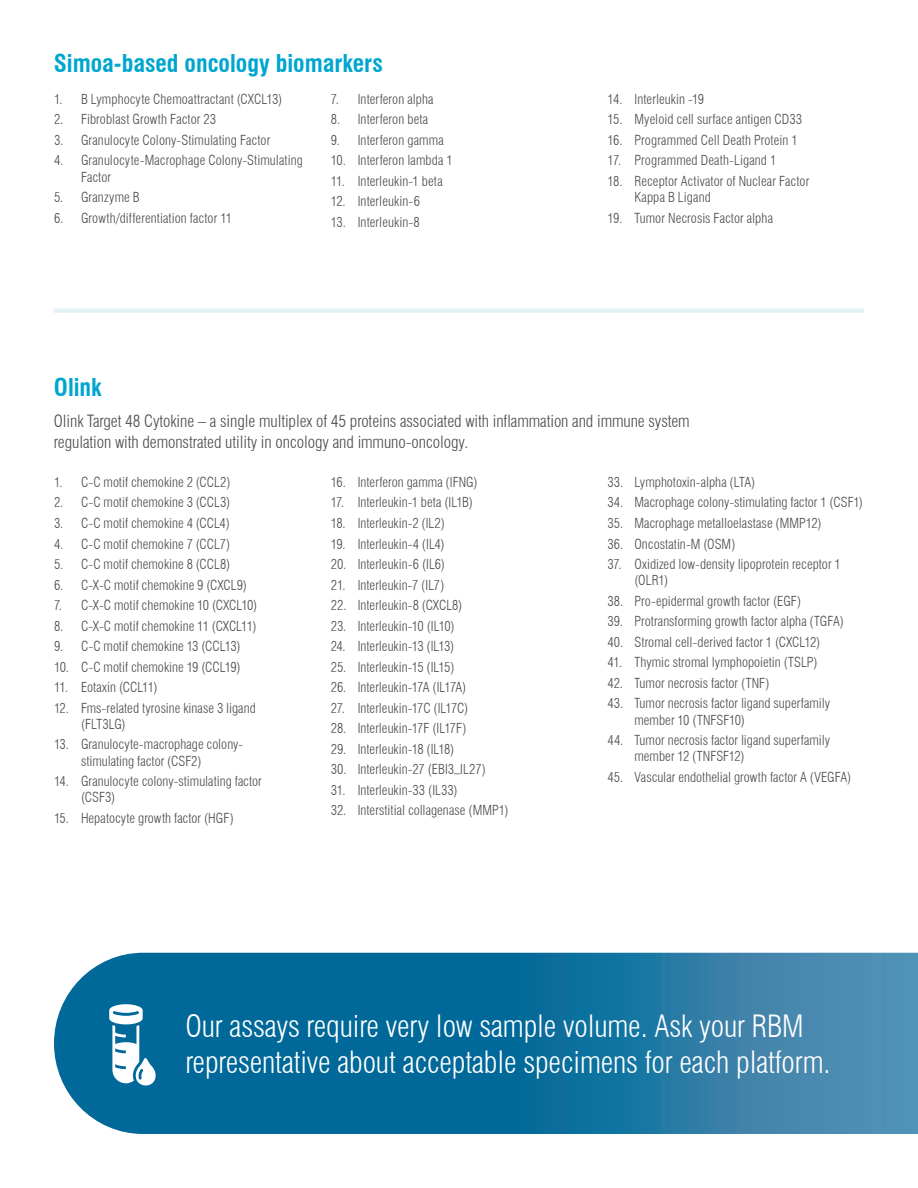
<style>
.page{position:relative;width:918px;height:1188px;background:#fff}
.page>*{position:absolute;margin:0;border:0;box-sizing:border-box;transform-origin:0 0}
.Body_copy__Grey__9_12{font:300 condensed 30px/36px "Swiss 721 BT";letter-spacing:-.005em;color:#fff}
.t1{font:700 condensed 24px "Swiss 721 BT";color:#00a6cf}
.Body_copy__Grey__9_12-2{font:300 condensed 16.5px/21.8px "Swiss 721 BT";letter-spacing:-.005em;color:#4b4c4d}
.t2{font:300 condensed 13.5px/16.2px "Swiss 721 BT";letter-spacing:.005em;color:#4b4c4d}
</style>
<div class="page">
<svg style="left:54px;top:953px;width:864px;height:181px;background:#1c77a2"></svg>
<div style="left:54px;top:308px;width:810px;height:5px;background:#e4f3f8"></div>
<svg style="left:109px;top:1004px;width:48px;height:81px"></svg>
<h2 class="t1" style="left:54px;top:49px;width:331px">Simoa-based oncology biomarkers</h2>
<p class="t2" style="left:54px;top:91px;width:230px">1. B Lymphocyte Chemoattractant (CXCL13)</p>
<p class="t2" style="left:54px;top:111px;width:164px">2. Fibroblast Growth Factor 23</p>
<p class="t2" style="left:54px;top:132px;width:218px">3. Granulocyte Colony-Stimulating Factor</p>
<p class="t2" style="left:81px;top:152px;width:223px;text-indent:-27px">4. Granulocyte-Macrophage Colony-Stimulating<br>Factor</p>
<p class="t2" style="left:54px;top:189px;width:87px">5. Granzyme B</p>
<p class="t2" style="left:54px;top:210px;width:180px">6. Growth/differentiation factor 11</p>
<p class="t2" style="left:331px;top:91px;width:104px">7. Interferon alpha</p>
<p class="t2" style="left:331px;top:111px;width:99px">8. Interferon beta</p>
<p class="t2" style="left:331px;top:132px;width:115px">9. Interferon gamma</p>
<p class="t2" style="left:331px;top:152px;width:124px">10. Interferon lambda 1</p>
<p class="t2" style="left:331px;top:173px;width:113px">11. Interleukin-1 beta</p>
<p class="t2" style="left:331px;top:193px;width:91px">12. Interleukin-6</p>
<p class="t2" style="left:331px;top:214px;width:91px">13. Interleukin-8</p>
<p class="t2" style="left:608px;top:91px;width:98px">14. Interleukin -19</p>
<p class="t2" style="left:608px;top:111px;width:196px">15. Myeloid cell surface antigen CD33</p>
<p class="t2" style="left:608px;top:132px;width:192px">16. Programmed Cell Death Protein 1</p>
<p class="t2" style="left:608px;top:152px;width:170px">17. Programmed Death-Ligand 1</p>
<p class="t2" style="left:634px;top:173px;width:176px;text-indent:-27px">18. Receptor Activator of Nuclear Factor<br>Kappa B Ligand</p>
<p class="t2" style="left:608px;top:210px;width:167px">19. Tumor Necrosis Factor alpha</p>
<h2 class="t1" style="left:54px;top:373px;width:49px">Olink</h2>
<p class="Body_copy__Grey__9_12-2" style="left:54px;top:410px;width:637px">Olink Target 48 Cytokine – a single multiplex of 45 proteins associated with inflammation and immune system regulation with demonstrated utility in oncology and immuno-oncology.</p>
<p class="t2" style="left:54px;top:474px;width:178px">1. C-C motif chemokine 2 (CCL2)</p>
<p class="t2" style="left:54px;top:494px;width:178px">2. C-C motif chemokine 3 (CCL3)</p>
<p class="t2" style="left:54px;top:515px;width:177px">3. C-C motif chemokine 4 (CCL4)</p>
<p class="t2" style="left:54px;top:536px;width:178px">4. C-C motif chemokine 7 (CCL7)</p>
<p class="t2" style="left:54px;top:556px;width:178px">5. C-C motif chemokine 8 (CCL8)</p>
<p class="t2" style="left:54px;top:577px;width:194px">6. C-X-C motif chemokine 9 (CXCL9)</p>
<p class="t2" style="left:54px;top:597px;width:205px">7. C-X-C motif chemokine 10 (CXCL10)</p>
<p class="t2" style="left:54px;top:618px;width:204px">8. C-X-C motif chemokine 11 (CXCL11)</p>
<p class="t2" style="left:54px;top:638px;width:188px">9. C-C motif chemokine 13 (CCL13)</p>
<p class="t2" style="left:54px;top:659px;width:188px">10. C-C motif chemokine 19 (CCL19)</p>
<p class="t2" style="left:54px;top:679px;width:105px">11. Eotaxin (CCL11)</p>
<p class="t2" style="left:81px;top:700px;width:176px;text-indent:-27px">12. Fms-related tyrosine kinase 3 ligand (FLT3LG)</p>
<p class="t2" style="left:81px;top:736px;width:164px;text-indent:-27px">13. Granulocyte-macrophage colony&shy;stimulating factor (CSF2)</p>
<p class="t2" style="left:81px;top:773px;width:182px;text-indent:-27px">14. Granulocyte colony-stimulating factor (CSF3)</p>
<p class="t2" style="left:54px;top:810px;width:181px">15. Hepatocyte growth factor (HGF)</p>
<p class="t2" style="left:331px;top:474px;width:148px">16. Interferon gamma (IFNG)</p>
<p class="t2" style="left:331px;top:494px;width:144px">17. Interleukin-1 beta (IL1B)</p>
<p class="t2" style="left:331px;top:515px;width:116px">18. Interleukin-2 (IL2)</p>
<p class="t2" style="left:331px;top:536px;width:115px">19. Interleukin-4 (IL4)</p>
<p class="t2" style="left:331px;top:556px;width:116px">20. Interleukin-6 (IL6)</p>
<p class="t2" style="left:331px;top:577px;width:115px">21. Interleukin-7 (IL7)</p>
<p class="t2" style="left:331px;top:597px;width:133px">22. Interleukin-8 (CXCL8)</p>
<p class="t2" style="left:331px;top:618px;width:125px">23. Interleukin-10 (IL10)</p>
<p class="t2" style="left:331px;top:638px;width:125px">24. Interleukin-13 (IL13)</p>
<p class="t2" style="left:331px;top:659px;width:125px">25. Interleukin-15 (IL15)</p>
<p class="t2" style="left:331px;top:679px;width:137px">26. Interleukin-17A (IL17A)</p>
<p class="t2" style="left:331px;top:700px;width:139px">27. Interleukin-17C (IL17C)</p>
<p class="t2" style="left:331px;top:720px;width:137px">28. Interleukin-17F (IL17F)</p>
<p class="t2" style="left:331px;top:741px;width:125px">29. Interleukin-18 (IL18)</p>
<p class="t2" style="left:331px;top:761px;width:157px">30. Interleukin-27 (EBI3_IL27)</p>
<p class="t2" style="left:331px;top:782px;width:129px">31. Interleukin-33 (IL33)</p>
<p class="t2" style="left:331px;top:802px;width:179px">32. Interstitial collagenase (MMP1)</p>
<p class="t2" style="left:608px;top:474px;width:149px">33. Lymphotoxin-alpha (LTA)</p>
<p class="t2" style="left:608px;top:494px;width:257px">34. Macrophage colony-stimulating factor 1 (CSF1)</p>
<p class="t2" style="left:608px;top:515px;width:216px">35. Macrophage metalloelastase (MMP12)</p>
<p class="t2" style="left:608px;top:536px;width:129px">36. Oncostatin-M (OSM)</p>
<p class="t2" style="left:634px;top:556px;width:208px;text-indent:-27px">37. Oxidized low-density lipoprotein receptor 1 (OLR1)</p>
<p class="t2" style="left:608px;top:593px;width:195px">38. Pro-epidermal growth factor (EGF)</p>
<p class="t2" style="left:608px;top:613px;width:238px">39. Protransforming growth factor alpha (TGFA)</p>
<p class="t2" style="left:608px;top:634px;width:214px">40. Stromal cell-derived factor 1 (CXCL12)</p>
<p class="t2" style="left:608px;top:654px;width:212px">41. Thymic stromal lymphopoietin (TSLP)</p>
<p class="t2" style="left:608px;top:675px;width:164px">42. Tumor necrosis factor (TNF)</p>
<p class="t2" style="left:634px;top:695px;width:197px;text-indent:-27px">43. Tumor necrosis factor ligand superfamily member 10 (TNFSF10)</p>
<p class="t2" style="left:634px;top:732px;width:197px;text-indent:-27px">44. Tumor necrosis factor ligand superfamily member 12 (TNFSF12)</p>
<p class="t2" style="left:608px;top:769px;width:245px">45. Vascular endothelial growth factor A (VEGFA)</p>
<p class="Body_copy__Grey__9_12" style="left:185px;top:1008px;width:647px">Our assays require very low sample volume. Ask your RBM representative about acceptable specimens for each platform.</p>
</div>
